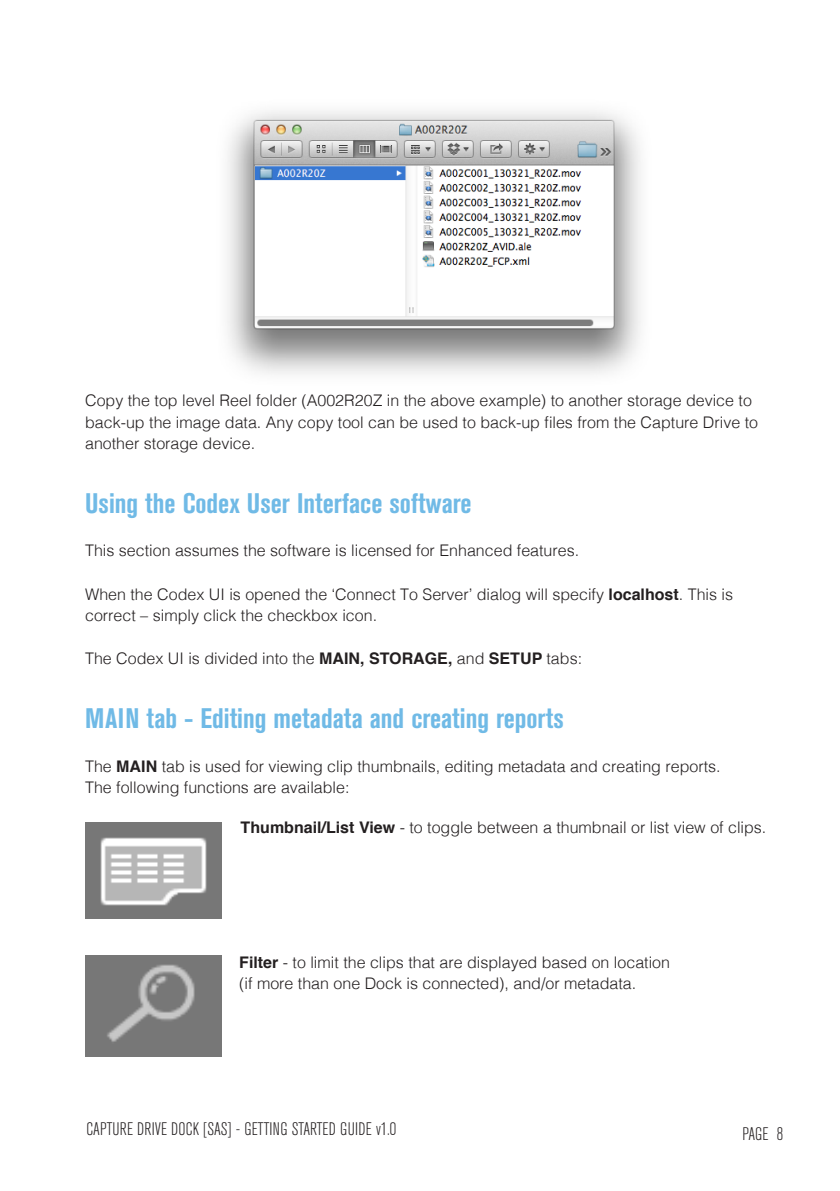
<style>
.page{position:relative;width:840px;height:1191px;background:#fff}
.page>*{position:absolute;margin:0;border:0;box-sizing:border-box;transform-origin:0 0}
.Heading_1{font:700 condensed 28px "Akzidenz Grotesk BE";color:#70bae6}
.t1{font:300 condensed 18px "Akzidenz Grotesk BE";color:#231f20}
.t2{font:300 16px/21.6px "Helvetica";color:#231f20}
.s1{font-weight:700}
</style>
<div class="page">
<img style="left:227px;top:111px;width:414px;height:263px">
<img style="left:85px;top:822px;width:136px;height:96px">
<img style="left:85px;top:955px;width:137px;height:101px">
<p class="t2" style="left:85px;top:388px;width:674px">Copy the top level Reel folder (A002R20Z in the above example) to another storage device to back-up the image data. Any copy tool can be used to back-up files from the Capture Drive to another storage device.</p>
<p class="Heading_1" style="left:85px;top:487px;width:387px">Using the Codex User Interface software</p>
<p class="t2" style="left:85px;top:539px;width:495px">This section assumes the software is licensed for Enhanced features.</p>
<p class="t2" style="left:85px;top:582px;width:649px">When the Codex UI is opened the ‘Connect To Server’ dialog will specify <span class="s1">localhost</span>. This is correct – simply click the checkbox icon.</p>
<p class="t2" style="left:85px;top:647px;width:498px">The Codex UI is divided into the <span class="s1">MAIN, STORAGE,</span> and <span class="s1">SETUP</span> tabs:</p>
<p class="Heading_1" style="left:85px;top:702px;width:480px">MAIN tab - Editing metadata and creating reports</p>
<p class="t2" style="left:85px;top:754px;width:636px">The <span class="s1">MAIN</span> tab is used for viewing clip thumbnails, editing metadata and creating reports.</p>
<p class="t2" style="left:85px;top:775px;width:266px">The following functions are available:</p>
<p class="t2" style="left:240px;top:815px;width:527px"><span class="s1">Thumbnail/List View</span> - to toggle between a thumbnail or list view of clips.</p>
<p class="t2" style="left:239px;top:950px;width:432px"><span class="s1">Filter</span> - to limit the clips that are displayed based on location</p>
<p class="t2" style="left:239px;top:972px;width:398px">(if more than one Dock is connected), and/or metadata.</p>
<p class="t1" style="left:86px;top:1119px;width:311px">CAPTURE DRIVE DOCK [SAS] - GETTING STARTED GUIDE v1.0</p>
<p class="t1" style="left:742px;top:1123px;width:42px">PAGE 8</p>
</div>
